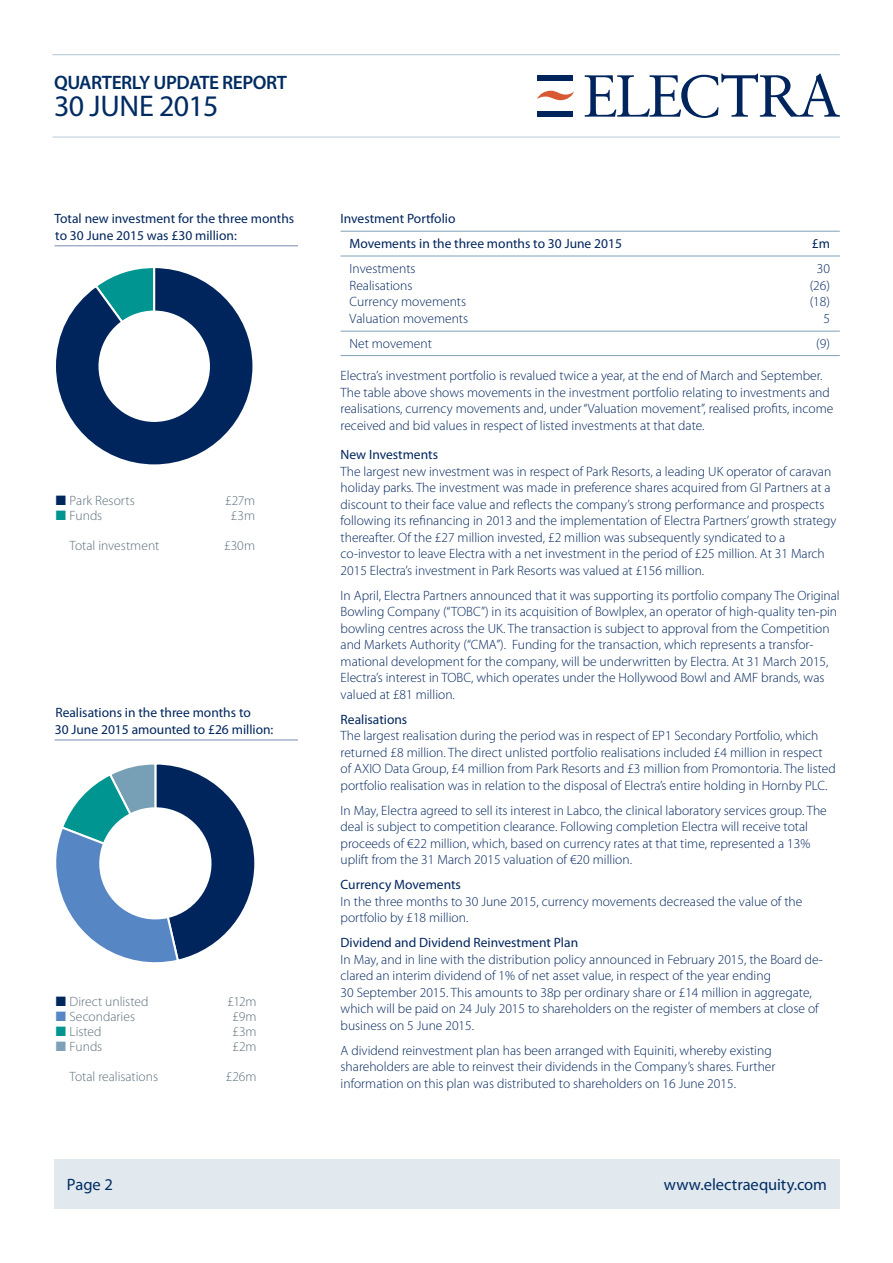
<style>
.page{position:relative;width:893px;height:1263px;background:#fff}
.page>*{position:absolute;margin:0;border:0;box-sizing:border-box;transform-origin:0 0}
.t1{font:30px "Myriad Pro";letter-spacing:-.025em;color:#002c62}
.t2{font:600 19.5px "Myriad Pro";letter-spacing:-.025em;color:#002c62}
.t3{font:16.5px "Myriad Pro";color:#002c62}
.t4{font:300 13.5px/16.5px "Myriad Pro";color:#00255d}
._14_Pie_heads_rule{font:13.5px/16.5px "Myriad Pro";color:#00255d}
._12_Key_to_pies{font:300 13.5px "Myriad Pro";color:#5b6f7b}
.s1{color:#00275d}
.s2{color:#009590}
.s3{color:#5786c5}
.s4{color:#7ea1b7}
</style>
<div class="page">
<svg style="left:56px;top:764px;width:199px;height:199px"></svg>
<hr style="left:55px;top:740px;width:243px;height:1px;background:#7b8ab0">
<div style="left:54px;top:1159px;width:785px;height:50px;background:#e1e9ef"></div>
<div style="left:537px;top:75px;width:36px;height:5px;background:#00255d"></div>
<div style="left:537px;top:111px;width:36px;height:6px;background:#00255d"></div>
<svg style="left:537px;top:91px;width:36px;height:9px"></svg>
<svg style="left:584px;top:74px;width:255px;height:44px"></svg>
<hr style="left:52px;top:137px;width:787px;height:1px;background:#b7cad8">
<hr style="left:52px;top:54px;width:787px;height:1px;background:#b7cad8">
<svg style="left:56px;top:268px;width:197px;height:197px"></svg>
<div style="left:99px;top:312px;width:110px;height:109px;background:#fff;border-radius:50%"></div>
<div style="left:98px;top:311px;width:112px;height:111px;border:2px solid #fff;border-radius:50%"></div>
<hr style="left:55px;top:246px;width:243px;height:1px;background:#7b8ab0">
<hr style="left:340px;top:355px;width:499px;height:1px;background:#7ea1b7">
<hr style="left:340px;top:331px;width:499px;height:1px;background:#7ea1b7">
<hr style="left:340px;top:256px;width:499px;height:1px;background:#7ea1b7">
<hr style="left:340px;top:231px;width:499px;height:1px;background:#7ea1b7">
<p class="t2" style="left:54px;top:70px;width:234px">QUARTERLY UPDATE REPORT</p>
<p class="t1" style="left:54px;top:87px;width:166px">30 JUNE 2015</p>
<p class="_14_Pie_heads_rule" style="left:54px;top:210px;width:241px">Total new investment for the three months to 30 June 2015 was £30 million:</p>
<p class="_12_Key_to_pies" style="left:56px;top:493px;width:81px"><span class="s1">■</span> Park Resorts</p>
<p class="_12_Key_to_pies" style="left:225px;top:493px;width:32px">£27m</p>
<p class="_12_Key_to_pies" style="left:56px;top:508px;width:48px"><span class="s2">■</span> Funds</p>
<p class="_12_Key_to_pies" style="left:231px;top:508px;width:26px">£3m</p>
<p class="_12_Key_to_pies" style="left:70px;top:538px;width:91px">Total investment</p>
<p class="_12_Key_to_pies" style="left:224px;top:538px;width:32px">£30m</p>
<p class="_14_Pie_heads_rule" style="left:55px;top:704px;width:220px">Realisations in the three months to<br>30 June 2015 amounted to £26 million:</p>
<p class="_12_Key_to_pies" style="left:56px;top:994px;width:94px"><span class="s1">■</span> Direct unlisted</p>
<p class="_12_Key_to_pies" style="left:227px;top:994px;width:30px">£12m</p>
<p class="_12_Key_to_pies" style="left:56px;top:1009px;width:81px"><span class="s3">■</span> Secondaries</p>
<p class="_12_Key_to_pies" style="left:232px;top:1009px;width:26px">£9m</p>
<p class="_12_Key_to_pies" style="left:56px;top:1024px;width:47px"><span class="s2">■</span> Listed</p>
<p class="_12_Key_to_pies" style="left:232px;top:1024px;width:26px">£3m</p>
<p class="_12_Key_to_pies" style="left:56px;top:1039px;width:48px"><span class="s4">■</span> Funds</p>
<p class="_12_Key_to_pies" style="left:232px;top:1039px;width:26px">£2m</p>
<p class="_12_Key_to_pies" style="left:70px;top:1069px;width:90px">Total realisations</p>
<p class="_12_Key_to_pies" style="left:226px;top:1069px;width:32px">£26m</p>
<p class="_14_Pie_heads_rule" style="left:340px;top:210px;width:116px">Investment Portfolio</p>
<p class="_14_Pie_heads_rule" style="left:349px;top:235px;width:274px">Movements in the three months to 30 June 2015</p>
<p class="_14_Pie_heads_rule" style="left:811px;top:235px;width:20px">£m</p>
<p class="t4" style="left:349px;top:261px;width:67px">Investments</p>
<p class="t4" style="left:816px;top:261px;width:15px">30</p>
<p class="t4" style="left:349px;top:277px;width:64px">Realisations</p>
<p class="t4" style="left:809px;top:277px;width:22px">(26)</p>
<p class="t4" style="left:349px;top:294px;width:118px">Currency movements</p>
<p class="t4" style="left:809px;top:294px;width:22px">(18)</p>
<p class="t4" style="left:349px;top:310px;width:120px">Valuation movements</p>
<p class="t4" style="left:823px;top:310px;width:8px">5</p>
<p class="t4" style="left:349px;top:335px;width:84px">Net movement</p>
<p class="t4" style="left:816px;top:335px;width:15px">(9)</p>
<p class="t4" style="left:340px;top:368px;width:494px">Electra’s investment portfolio is revalued twice a year, at the end of March and September.<br>The table above shows movements in the investment portfolio relating to investments and realisations, currency movements and, under “Valuation movement”, realised profits, income received and bid values in respect of listed investments at that date.</p>
<p class="_14_Pie_heads_rule" style="left:340px;top:446px;width:99px">New Investments</p>
<p class="t4" style="left:340px;top:463px;width:497px">The largest new investment was in respect of Park Resorts, a leading UK operator of caravan holiday parks. The investment was made in preference shares acquired from GI Partners at a discount to their face value and reflects the company’s strong performance and prospects following its refinancing in 2013 and the implementation of Electra Partners’ growth strategy thereafter. Of the £27 million invested, £2 million was subsequently syndicated to a co-investor to leave Electra with a net investment in the period of £25 million. At 31 March 2015 Electra’s investment in Park Resorts was valued at £156 million.</p>
<p class="t4" style="left:340px;top:587px;width:500px">In April, Electra Partners announced that it was supporting its portfolio company The Original Bowling Company (“TOBC”) in its acquisition of Bowlplex, an operator of high-quality ten-pin bowling centres across the UK. The transaction is subject to approval from the Competition and Markets Authority (“CMA”). Funding for the transaction, which represents a transfor&shy;mational development for the company, will be underwritten by Electra. At 31 March 2015, Electra’s interest in TOBC, which operates under the Hollywood Bowl and AMF brands, was valued at £81 million.</p>
<p class="_14_Pie_heads_rule" style="left:340px;top:711px;width:68px">Realisations</p>
<p class="t4" style="left:340px;top:728px;width:496px">The largest realisation during the period was in respect of EP1 Secondary Portfolio, which returned £8 million. The direct unlisted portfolio realisations included £4 million in respect of AXIO Data Group, £4 million from Park Resorts and £3 million from Promontoria. The listed portfolio realisation was in relation to the disposal of Electra’s entire holding in Hornby PLC.</p>
<p class="t4" style="left:340px;top:802px;width:487px">In May, Electra agreed to sell its interest in Labco, the clinical laboratory services group. The deal is subject to competition clearance. Following completion Electra will receive total proceeds of €22 million, which, based on currency rates at that time, represented a 13% uplift from the 31 March 2015 valuation of €20 million.</p>
<p class="_14_Pie_heads_rule" style="left:340px;top:876px;width:122px">Currency Movements</p>
<p class="t4" style="left:340px;top:893px;width:463px">In the three months to 30 June 2015, currency movements decreased the value of the portfolio by £18 million.</p>
<p class="_14_Pie_heads_rule" style="left:340px;top:934px;width:239px">Dividend and Dividend Reinvestment Plan</p>
<p class="t4" style="left:340px;top:951px;width:483px">In May, and in line with the distribution policy announced in February 2015, the Board de&shy;clared an interim dividend of 1% of net asset value, in respect of the year ending<br>30 September 2015. This amounts to 38p per ordinary share or £14 million in aggregate, which will be paid on 24 July 2015 to shareholders on the register of members at close of business on 5 June 2015.</p>
<p class="t4" style="left:340px;top:1042px;width:436px">A dividend reinvestment plan has been arranged with Equiniti, whereby existing shareholders are able to reinvest their dividends in the Company’s shares. Further information on this plan was distributed to shareholders on 16 June 2015.</p>
<p class="t3" style="left:67px;top:1174px;width:47px">Page 2</p>
<p class="t3" style="left:663px;top:1174px;width:165px">www.electraequity.com</p>
</div>
